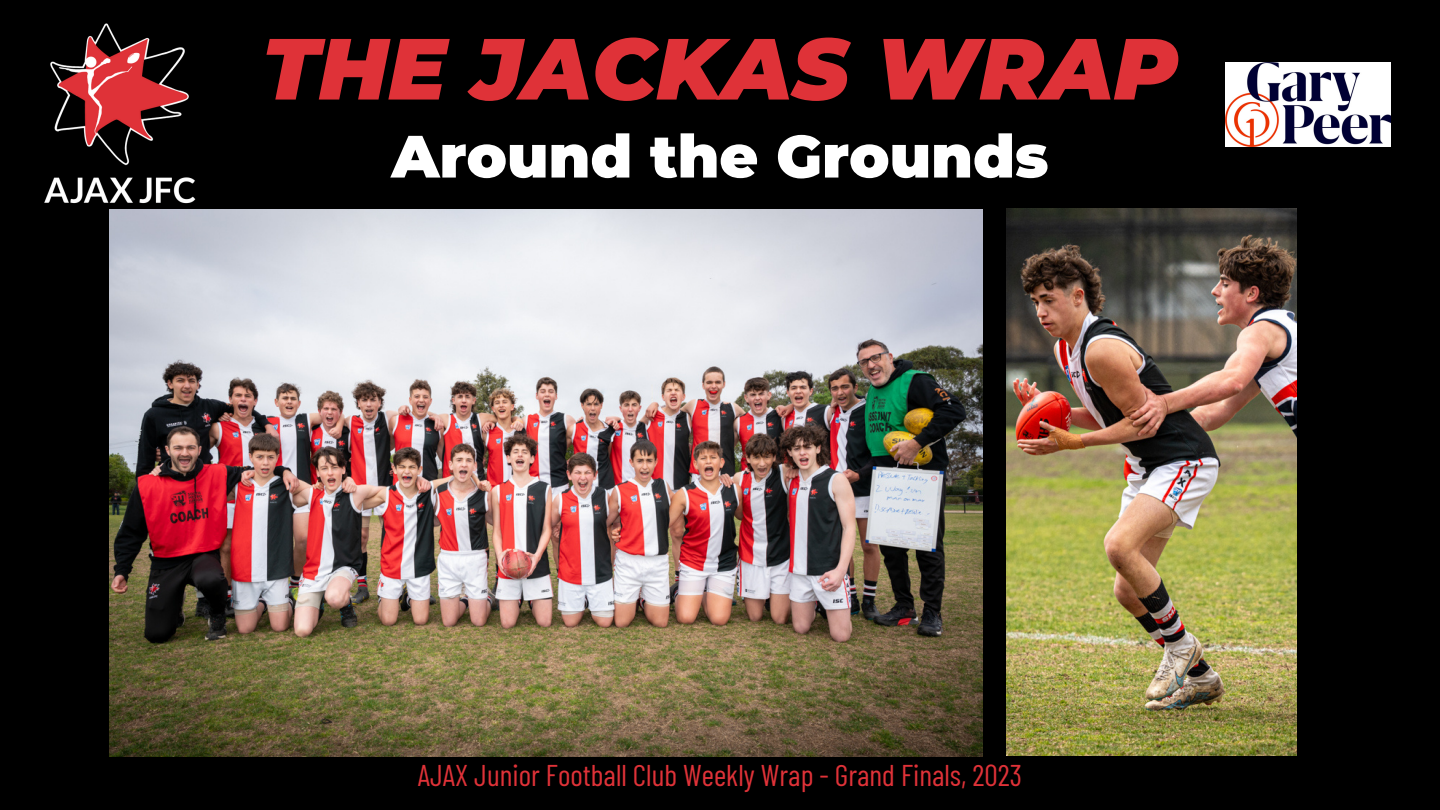
<style>
.page{position:relative;width:1440px;height:810px;background:#000}
.page>*{position:absolute;margin:0;border:0;box-sizing:border-box;transform-origin:0 0}
.t1{font:italic 900 86.6px "Montserrat";color:#df3238}
.t2{font:900 59.6px "Montserrat";color:#fff}
.t3{font:30px "Barlow Condensed";color:#df3238}
</style>
<div class="page">
<img style="left:44px;top:23px;width:152px;height:181px">
<img style="left:1225px;top:62px;width:165px;height:84px">
<img style="left:109px;top:210px;width:873px;height:546px">
<img style="left:1007px;top:209px;width:289px;height:547px">
<h1 class="t1" style="left:262px;top:16px;width:918px">THE JACKAS WRAP</h1>
<h2 class="t2" style="left:391px;top:120px;width:659px">Around the Grounds</h2>
<p class="t3" style="left:418px;top:756px;width:606px">AJAX Junior Football Club Weekly Wrap - Grand Finals, 2023</p>
</div>
